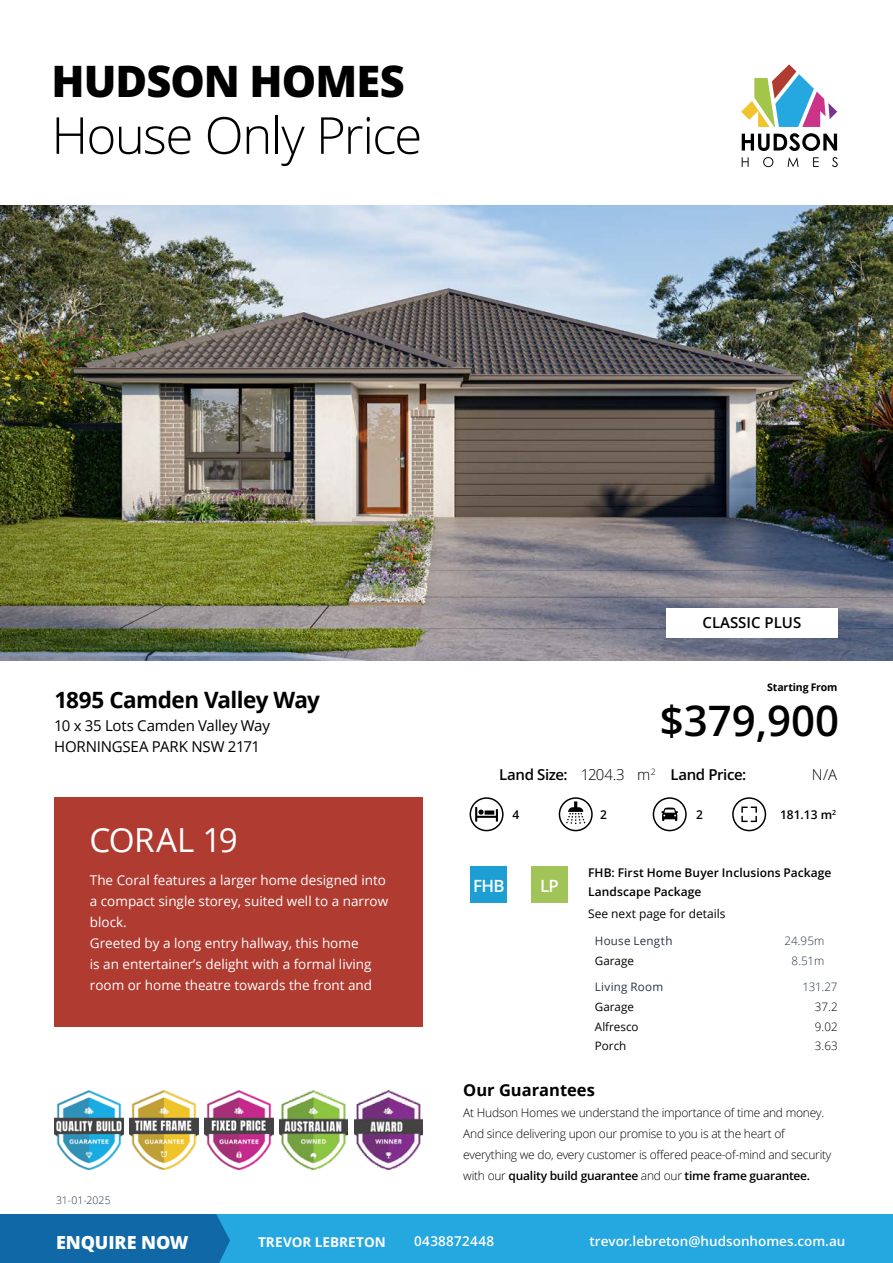
<style>
.page{position:relative;width:893px;height:1263px;background:#fff}
.page>*{position:absolute;margin:0;border:0;box-sizing:border-box;transform-origin:0 0}
.t1{font:300 51px "Open Sans";letter-spacing:-.03em;color:#000}
.t2{font:800 43.35px "Open Sans";letter-spacing:-.02em;color:#000}
.t3{font:600 42px "Open Sans";color:#000}
.t4{font:33.3px "Open Sans";letter-spacing:-.015em;color:#fff}
.t5{font:700 22.5px "Open Sans";letter-spacing:-.03em;color:#000}
.t6{font:800 18px "Open Sans";letter-spacing:-.005em;color:#fff}
.t7{font:600 16.8px "Open Sans";color:#fff}
.t8{font:700 16.5px "Open Sans";color:#000}
.t9{font:15px/21px "Open Sans";letter-spacing:-.015em;color:#000}
.t10{font:600 15px "Open Sans";letter-spacing:-.015em;color:#000}
.t11{font:300 15px "Open Sans";color:#000101}
.t12{font:13.5px/21px "Open Sans";color:#fff}
.t13{font:600 13.5px "Open Sans";color:#fff}
.t14{font:700 13.5px "Open Sans";letter-spacing:.005em;color:#fff}
.t15{font:600 13.5px "Open Sans";letter-spacing:.02em;color:#fff}
.t16{font:300 12px/21px "Open Sans";letter-spacing:-.02em;color:#000}
.t17{font:600 12px/19.6px "Open Sans";letter-spacing:.005em;color:#000}
.t18{font:12px "Open Sans";color:#000}
.t19{font:600 12px "Open Sans";color:#000101}
.t20{font:11.7px "Open Sans";color:#000}
.t21{font:11.7px "Open Sans";letter-spacing:.02em;color:#273646}
.t22{font:300 11.7px "Open Sans";letter-spacing:-.01em;color:#273646}
.t23{font:300 11.7px/19.8px "Open Sans";color:#000;text-align:justify}
.t24{font:700 10.5px "Open Sans";letter-spacing:-.01em;color:#000}
.t25{font:300 10.5px "Open Sans";color:#273646}
.s1{font-weight:600}
</style>
<div class="page">
<img style="left:0;top:206px;width:893px;height:455px">
<div style="left:666px;top:608px;width:172px;height:30px;background:#fff"></div>
<div style="left:55px;top:797px;width:368px;height:230px;background:#b03b31"></div>
<svg style="left:741px;top:64px;width:96px;height:63px"></svg>
<svg style="left:742px;top:133px;width:95px;height:18px"></svg>
<svg style="left:742px;top:157px;width:7px;height:10px"></svg>
<svg style="left:763px;top:157px;width:10px;height:10px"></svg>
<svg style="left:788px;top:157px;width:10px;height:10px"></svg>
<svg style="left:813px;top:157px;width:6px;height:10px"></svg>
<svg style="left:832px;top:157px;width:6px;height:10px"></svg>
<div style="left:470px;top:797px;width:34px;height:34px;border:2px solid #000;border-radius:50%"></div>
<svg style="left:475px;top:807px;width:23px;height:14px"></svg>
<div style="left:559px;top:797px;width:34px;height:34px;border:2px solid #000;border-radius:50%"></div>
<svg style="left:566px;top:801px;width:19px;height:23px"></svg>
<div style="left:732px;top:797px;width:34px;height:34px;border:2px solid #000;border-radius:50%"></div>
<svg style="left:741px;top:806px;width:16px;height:16px"></svg>
<div style="left:653px;top:797px;width:34px;height:34px;border:2px solid #000;border-radius:50%"></div>
<svg style="left:661px;top:807px;width:17px;height:14px"></svg>
<div style="left:0;top:1215px;width:893px;height:48px;background:#25a7df"></div>
<div style="left:0;top:1215px;width:230px;height:48px;background:#1168a6"></div>
<img style="left:204px;top:1091px;width:69px;height:78px">
<img style="left:129px;top:1091px;width:69px;height:78px">
<img style="left:54px;top:1091px;width:69px;height:78px">
<img style="left:280px;top:1091px;width:67px;height:78px">
<img style="left:354px;top:1091px;width:68px;height:78px">
<div style="left:471px;top:867px;width:36px;height:36px;background:#1d9fd3"></div>
<div style="left:531px;top:867px;width:37px;height:36px;background:#a0c458"></div>
<h2 class="t2" style="left:51px;top:48px;width:355px">HUDSON HOMES</h2>
<h1 class="t1" style="left:51px;top:100px;width:372px">House Only Price</h1>
<h3 class="t5" style="left:54px;top:684px;width:267px">1895 Camden Valley Way</h3>
<p class="t9" style="left:54px;top:715px;width:217px">10 x 35 Lots Camden Valley Way<br>HORNINGSEA PARK NSW 2171</p>
<h3 class="t4" style="left:89px;top:817px;width:150px">CORAL 19</h3>
<p class="t12" style="left:90px;top:869px;width:300px">The Coral features a larger home designed into a compact single storey, suited well to a narrow block.<br>Greeted by a long entry hallway, this home<br>is an entertainer’s delight with a formal living room or home theatre towards the front and</p>
<p class="t25" style="left:56px;top:1193px;width:56px">31-01-2025</p>
<p class="t10" style="left:702px;top:612px;width:100px">CLASSIC PLUS</p>
<p class="t24" style="left:767px;top:680px;width:72px">Starting From</p>
<h3 class="t3" style="left:660px;top:692px;width:181px">$379,900</h3>
<p class="t10" style="left:499px;top:764px;width:70px">Land Size:</p>
<p class="t10" style="left:670px;top:764px;width:77px">Land Price:</p>
<p class="t11" style="left:812px;top:764px;width:27px">N/A</p>
<p class="t11" style="left:581px;top:764px;width:76px">1204.3 m<sup>2</sup></p>
<p class="t19" style="left:513px;top:807px;width:8px">4</p>
<p class="t19" style="left:600px;top:806px;width:8px">2</p>
<p class="t19" style="left:696px;top:807px;width:8px">2</p>
<p class="t17" style="left:780px;top:805px;width:58px">181.13 m<sup>2</sup></p>
<h3 class="t7" style="left:473px;top:875px;width:33px">FHB</h3>
<h3 class="t7" style="left:540px;top:875px;width:20px">LP</h3>
<p class="t17" style="left:588px;top:862px;width:245px">FHB: First Home Buyer Inclusions Package<br>Landscape Package</p>
<p class="t18" style="left:588px;top:905px;width:139px">See next page for details</p>
<p class="t21" style="left:595px;top:933px;width:79px">House Length</p>
<p class="t22" style="left:785px;top:933px;width:41px">24.95m</p>
<p class="t20" style="left:595px;top:953px;width:41px">Garage</p>
<p class="t22" style="left:791px;top:953px;width:34px">8.51m</p>
<p class="t21" style="left:595px;top:979px;width:70px">Living Room</p>
<p class="t20" style="left:595px;top:998px;width:41px">Garage</p>
<p class="t20" style="left:595px;top:1018px;width:45px">Alfresco</p>
<p class="t20" style="left:595px;top:1038px;width:33px">Porch</p>
<p class="t22" style="left:803px;top:979px;width:36px">131.27</p>
<p class="t23" style="left:815px;top:996px;width:24px">37.2<br>9.02<br>3.63</p>
<h3 class="t8" style="left:463px;top:1078px;width:133px">Our Guarantees</h3>
<p class="t16" style="left:463px;top:1102px;width:370px">At Hudson Homes we understand the importance of time and money.<br>And since delivering upon our promise to you is at the heart of everything we do, every customer is offered peace-of-mind and security with our <span class="s1">quality build guarantee</span> and our <span class="s1">time frame guarantee.</span></p>
<h3 class="t6" style="left:56px;top:1228px;width:134px">ENQUIRE NOW</h3>
<p class="t14" style="left:258px;top:1233px;width:129px">TREVOR LEBRETON</p>
<p class="t15" style="left:414px;top:1232px;width:82px">0438872448</p>
<p class="t13" style="left:590px;top:1232px;width:257px">trevor.lebreton@hudsonhomes.com.au</p>
</div>
